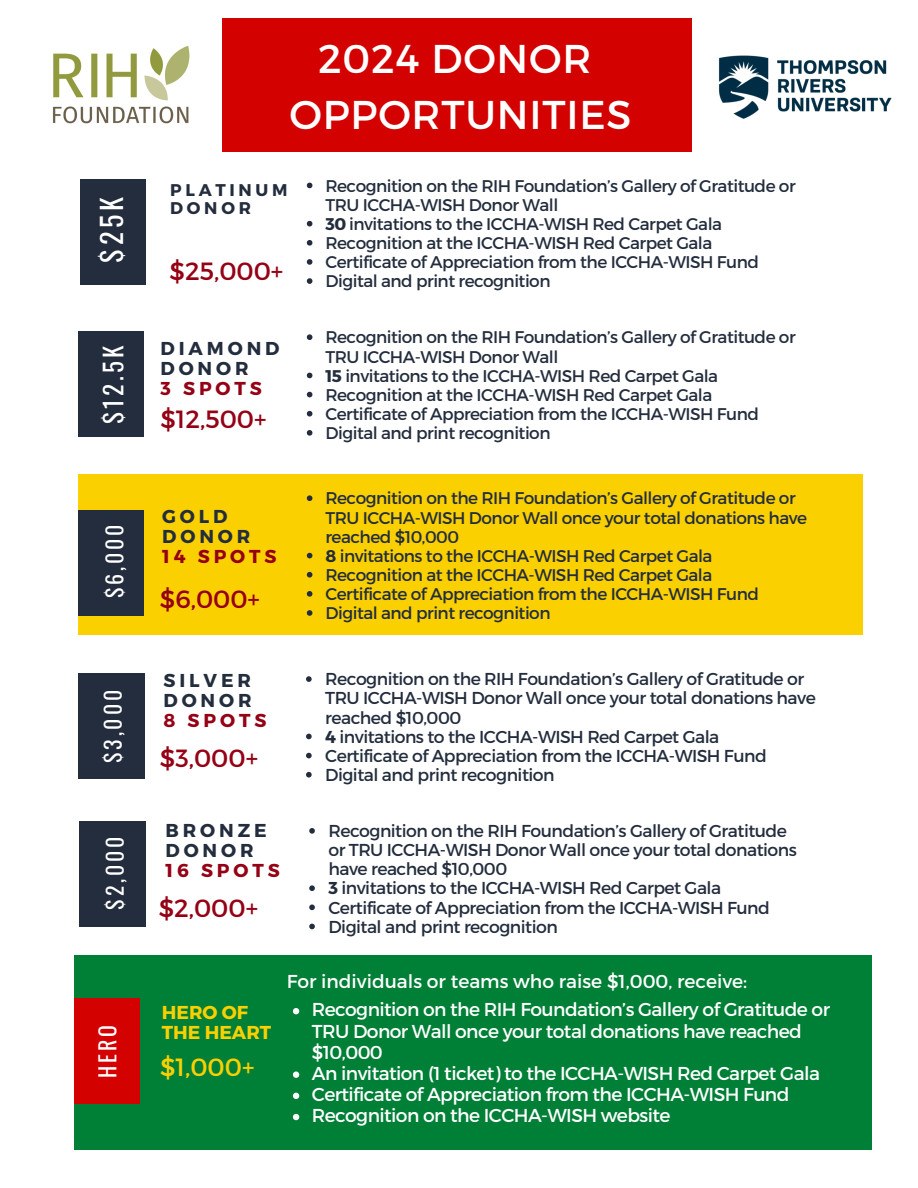
<style>
.page{position:relative;width:918px;height:1188px;background:#fff}
.page>*{position:absolute;margin:0;border:0;box-sizing:border-box;transform-origin:0 0}
.t1{font:40.2px/55.2px "Montserrat";letter-spacing:.02em;color:#fff;text-align:center}
.t2{font:28.05px "Oswald";color:#fff}
.t3{font:24.9px "Montserrat";color:#950015}
.t4{font:24.9px "Montserrat";color:#fad000}
.t5{font:24.9px "Oswald";color:#fff}
.t6{font:21.75px "Oswald";letter-spacing:.13em;color:#fff}
.t7{font:18.6px/21.1px "Montserrat";letter-spacing:-.03em;color:#fff}
.t8{font:700 18.6px/20.1px "Montserrat";letter-spacing:.21em;color:#232d3d}
.t9{font:18.6px "Montserrat";color:#fff}
.t10{font:700 18.6px/20.1px "Montserrat";color:#fad000}
.t11{font:17.25px/19.2px "Montserrat";letter-spacing:-.03em;color:#232d3d}
.t12{font:16.95px/19.2px "Montserrat";letter-spacing:-.03em;color:#232d3d}
.t13{font:700 16.95px/18px "Montserrat";letter-spacing:.22em;color:#232d3d}
.s1{color:#950015}
.s2{font-weight:700}
</style>
<div class="page">
<div style="left:142px;top:469px;width:692px;height:106px;background:linear-gradient(to right,#fff,#fff)"></div>
<div style="left:81px;top:179px;width:65px;height:105px;background:#232d3d"></div>
<div style="left:79px;top:673px;width:65px;height:106px;background:#232d3d"></div>
<div style="left:80px;top:821px;width:65px;height:106px;background:#232d3d"></div>
<div style="left:79px;top:332px;width:65px;height:105px;background:#232d3d"></div>
<div style="left:74px;top:956px;width:798px;height:193px;background:#008037"></div>
<div style="left:75px;top:998px;width:65px;height:106px;background:#d40101"></div>
<div style="left:79px;top:475px;width:784px;height:160px;background:#fad000"></div>
<div style="left:79px;top:510px;width:65px;height:106px;background:#232d3d"></div>
<div style="left:223px;top:18px;width:469px;height:133px;background:#d40101"></div>
<img style="left:719px;top:55px;width:173px;height:64px">
<img style="left:53px;top:45px;width:137px;height:79px">
<svg style="left:307px;top:495px;width:5px;height:6px"></svg>
<svg style="left:307px;top:553px;width:5px;height:5px"></svg>
<svg style="left:307px;top:572px;width:5px;height:6px"></svg>
<svg style="left:307px;top:591px;width:5px;height:6px"></svg>
<svg style="left:307px;top:610px;width:5px;height:6px"></svg>
<svg style="left:306px;top:676px;width:6px;height:6px"></svg>
<svg style="left:306px;top:734px;width:6px;height:5px"></svg>
<svg style="left:306px;top:753px;width:6px;height:5px"></svg>
<svg style="left:306px;top:772px;width:6px;height:6px"></svg>
<svg style="left:309px;top:828px;width:6px;height:6px"></svg>
<svg style="left:309px;top:885px;width:6px;height:6px"></svg>
<svg style="left:309px;top:905px;width:6px;height:5px"></svg>
<svg style="left:309px;top:924px;width:6px;height:5px"></svg>
<svg style="left:293px;top:1008px;width:6px;height:6px"></svg>
<svg style="left:293px;top:1072px;width:6px;height:6px"></svg>
<svg style="left:293px;top:1093px;width:6px;height:6px"></svg>
<svg style="left:293px;top:1114px;width:6px;height:6px"></svg>
<svg style="left:307px;top:334px;width:5px;height:6px"></svg>
<svg style="left:307px;top:373px;width:5px;height:5px"></svg>
<svg style="left:307px;top:392px;width:5px;height:5px"></svg>
<svg style="left:307px;top:411px;width:5px;height:6px"></svg>
<svg style="left:307px;top:430px;width:5px;height:6px"></svg>
<svg style="left:307px;top:183px;width:5px;height:5px"></svg>
<svg style="left:307px;top:221px;width:5px;height:5px"></svg>
<svg style="left:307px;top:240px;width:5px;height:6px"></svg>
<svg style="left:307px;top:259px;width:5px;height:6px"></svg>
<svg style="left:307px;top:278px;width:5px;height:6px"></svg>
<p class="t2" style="left:90px;top:263px;width:67px;rotate:-90deg">$25K</p>
<h5 class="t5" style="left:94px;top:424px;width:81px;rotate:-90deg">$12.5K</h5>
<h2 class="t6" style="left:98px;top:598px;width:75px;rotate:-90deg">$6,000</h2>
<h6 class="t6" style="left:96px;top:763px;width:75px;rotate:-90deg">$3,000</h6>
<p class="t6" style="left:98px;top:910px;width:75px;rotate:-90deg">$2,000</p>
<h4 class="t6" style="left:91px;top:1078px;width:54px;rotate:-90deg">HERO</h4>
<p class="t1" style="left:289px;top:30px;width:343px">2024 DONOR<br>OPPORTUNITIES</p>
<p class="t13" style="left:170px;top:180px;width:119px">PLATINUM<br>DONOR</p>
<h4 class="t3" style="left:170px;top:255px;width:115px">$25,000+</h4>
<h4 class="t8" style="left:160px;top:338px;width:121px">DIAMOND<br>DONOR<br><span class="s1">3 SPOTS</span></h4>
<h6 class="t3" style="left:160px;top:403px;width:108px">$12,500+</h6>
<p class="t8" style="left:162px;top:505px;width:116px">GOLD<br>DONOR<br><span class="s1">14 SPOTS</span></p>
<p class="t3" style="left:160px;top:583px;width:102px">$6,000+</p>
<p class="t8" style="left:163px;top:669px;width:104px">SILVER<br>DONOR<br><span class="s1">8 SPOTS</span></p>
<p class="t3" style="left:160px;top:742px;width:100px">$3,000+</p>
<h3 class="t8" style="left:165px;top:819px;width:116px">BRONZE<br>DONOR<br><span class="s1">16 SPOTS</span></h3>
<p class="t3" style="left:159px;top:892px;width:101px">$2,000+</p>
<h5 class="t12" style="left:325px;top:175px;width:472px">Recognition on the RIH Foundation’s Gallery of Gratitude or<br>TRU ICCHA-WISH Donor Wall</h5>
<p class="t12" style="left:325px;top:213px;width:398px"><span class="s2">30</span> invitations to the ICCHA-WISH Red Carpet Gala</p>
<p class="t12" style="left:325px;top:233px;width:388px">Recognition at the ICCHA-WISH Red Carpet Gala</p>
<p class="t12" style="left:325px;top:252px;width:435px">Certificate of Appreciation from the ICCHA-WISH Fund</p>
<p class="t12" style="left:325px;top:271px;width:227px">Digital and print recognition</p>
<h5 class="t12" style="left:325px;top:327px;width:472px">Recognition on the RIH Foundation’s Gallery of Gratitude or<br>TRU ICCHA-WISH Donor Wall</h5>
<p class="t12" style="left:325px;top:365px;width:394px"><span class="s2">15</span> invitations to the ICCHA-WISH Red Carpet Gala</p>
<h4 class="t12" style="left:325px;top:384px;width:388px">Recognition at the ICCHA-WISH Red Carpet Gala</h4>
<h6 class="t12" style="left:325px;top:403px;width:435px">Certificate of Appreciation from the ICCHA-WISH Fund</h6>
<p class="t12" style="left:325px;top:423px;width:227px">Digital and print recognition</p>
<p class="t12" style="left:325px;top:488px;width:483px">Recognition on the RIH Foundation’s Gallery of Gratitude or<br>TRU ICCHA-WISH Donor Wall once your total donations have reached $10,000</p>
<p class="t12" style="left:325px;top:545px;width:389px"><span class="s2">8</span> invitations to the ICCHA-WISH Red Carpet Gala</p>
<p class="t12" style="left:325px;top:564px;width:388px">Recognition at the ICCHA-WISH Red Carpet Gala</p>
<p class="t12" style="left:325px;top:584px;width:435px">Certificate of Appreciation from the ICCHA-WISH Fund</p>
<p class="t12" style="left:325px;top:603px;width:227px">Digital and print recognition</p>
<p class="t11" style="left:325px;top:669px;width:492px">Recognition on the RIH Foundation’s Gallery of Gratitude or<br>TRU ICCHA-WISH Donor Wall once your total donations have reached $10,000</p>
<p class="t11" style="left:325px;top:726px;width:396px"><span class="s2">4</span> invitations to the ICCHA-WISH Red Carpet Gala</p>
<p class="t11" style="left:325px;top:745px;width:443px">Certificate of Appreciation from the ICCHA-WISH Fund</p>
<p class="t11" style="left:325px;top:764px;width:231px">Digital and print recognition</p>
<p class="t11" style="left:328px;top:820px;width:470px">Recognition on the RIH Foundation’s Gallery of Gratitude or TRU ICCHA-WISH Donor Wall once your total donations have reached $10,000</p>
<p class="t11" style="left:328px;top:878px;width:394px"><span class="s2">3</span> invitations to the ICCHA-WISH Red Carpet Gala</p>
<h6 class="t11" style="left:328px;top:897px;width:443px">Certificate of Appreciation from the ICCHA-WISH Fund</h6>
<p class="t11" style="left:328px;top:916px;width:231px">Digital and print recognition</p>
<p class="t10" style="left:162px;top:1001px;width:111px">HERO OF<br>THE HEART</p>
<p class="t4" style="left:160px;top:1051px;width:96px">$1,000+</p>
<p class="t9" style="left:287px;top:969px;width:462px">For individuals or teams who raise $1,000, receive:</p>
<p class="t7" style="left:312px;top:998px;width:520px">Recognition on the RIH Foundation’s Gallery of Gratitude or<br>TRU Donor Wall once your total donations have reached $10,000</p>
<p class="t7" style="left:312px;top:1062px;width:510px">An invitation (1 ticket) to the ICCHA-WISH Red Carpet Gala</p>
<p class="t7" style="left:312px;top:1083px;width:479px">Certificate of Appreciation from the ICCHA-WISH Fund</p>
<h6 class="t7" style="left:312px;top:1104px;width:360px">Recognition on the ICCHA-WISH website</h6>
</div>
